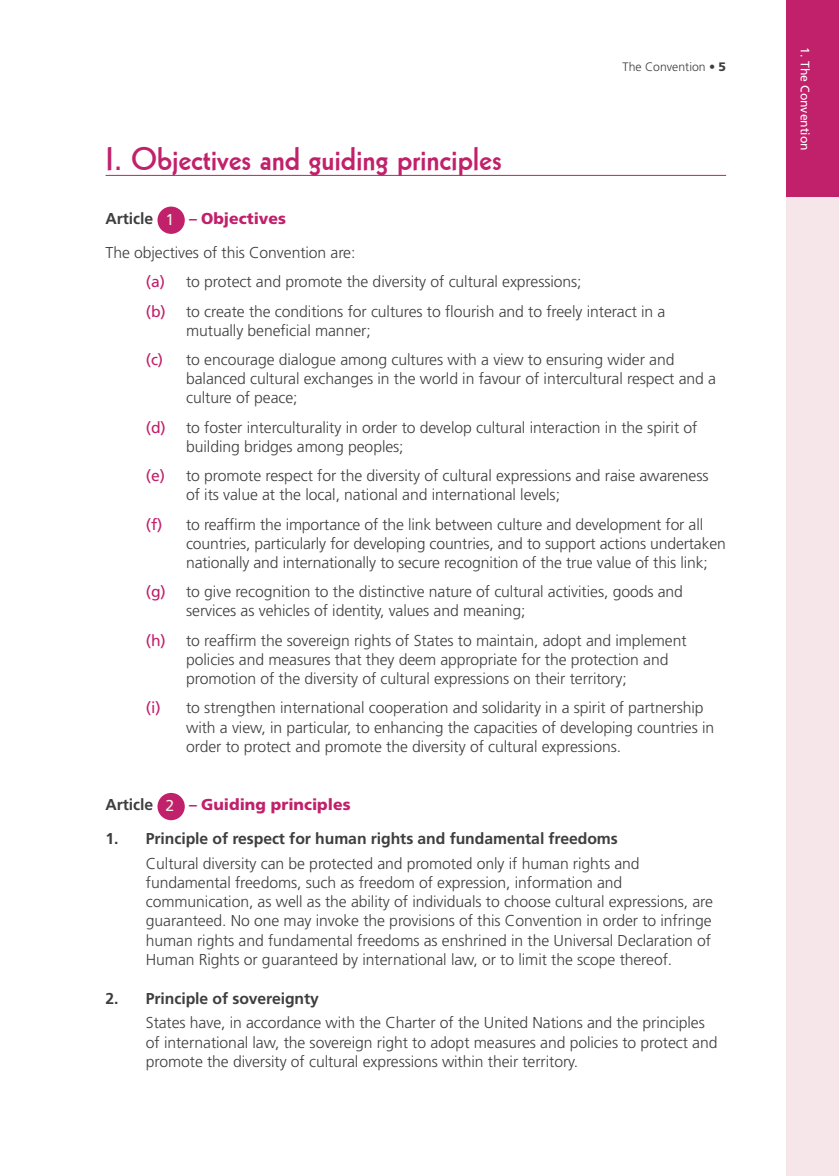
<style>
.page{position:relative;width:839px;height:1176px;background:#fff}
.page>*{position:absolute;margin:0;border:0;box-sizing:border-box;transform-origin:0 0}
.t1{font:31.5px "Geometric 231 BT Bold C";letter-spacing:-.005em;color:#c1206b}
.t2{font:300 15.75px/19.2px "Frutiger LT Std";letter-spacing:-.005em;color:#3e3e3f}
.t3{font:700 15.75px "Frutiger LT Std";letter-spacing:-.005em;color:#3e3e3f}
.t4{font:900 15.75px "Frutiger LT Std";color:#c1206b}
.t5{font:300 12.25px "Frutiger LT Std";color:#3e3e3f}
.t6{font:12.25px "Frutiger LT Std";letter-spacing:-.005em;color:#fff}
.s1{font-weight:900}
.s2{font-weight:700}
.s3{font-weight:400;color:#f0efe4}
.s4{font-weight:700;color:#c1206b}
.s5{font-weight:900;color:#c1206b}
.s6{font-weight:400;color:#c1206b}
.s7{font-weight:700;color:#3e3e3f}
</style>
<div class="page">
<div style="left:785px;top:2px;width:53px;height:1173px;background:#f6e6e9"></div>
<div style="left:785px;top:0;width:53px;height:196px;background:#c1206b"></div>
<hr style="left:105px;top:175px;width:621px;height:1px;background:#c1206b">
<div style="left:157px;top:206px;width:28px;height:28px;background:#c1206b;border-radius:50%"></div>
<div style="left:157px;top:792px;width:28px;height:28px;background:#c1206b;border-radius:50%"></div>
<p class="t5" style="left:622px;top:59px;width:105px">The Convention • <span class="s1">5</span></p>
<h1 class="t1" style="left:105px;top:138px;width:397px">I. Objectives and guiding principles</h1>
<p class="t2" style="left:105px;top:202px;width:251px;line-height:34.1px"><span class="s2">Article</span> <span class="s3">1</span> <span class="s4">–</span> <span class="s5">Objectives<br></span>The objectives of this Convention are:</p>
<p class="t2" style="left:146px;top:267px;width:521px;line-height:29.2px"><span class="s6">(a)</span> to protect and promote the diversity of cultural expressions;<br><span class="s6">(b)</span> to create the conditions for cultures to flourish and to freely interact in a</p>
<p class="t2" style="left:146px;top:316px;width:530px;line-height:29.2px;text-indent:40px">mutually beneficial manner;<br><span class="s6">(c)</span> to encourage dialogue among cultures with a view to ensuring wider and</p>
<p class="t2" style="left:186px;top:369px;width:531px">balanced cultural exchanges in the world in favour of intercultural respect and a culture of peace;</p>
<p class="t2" style="left:186px;top:418px;width:512px;text-indent:-40px"><span class="s6">(d)</span> to foster interculturality in order to develop cultural interaction in the spirit of building bridges among peoples;</p>
<p class="t2" style="left:186px;top:466px;width:524px;text-indent:-40px"><span class="s6">(e)</span> to promote respect for the diversity of cultural expressions and raise awareness of its value at the local, national and international levels;</p>
<p class="t2" style="left:186px;top:514px;width:541px;text-indent:-40px"><span class="s6">(f)</span> to reaffirm the importance of the link between culture and development for all countries, particularly for developing countries, and to support actions undertaken nationally and internationally to secure recognition of the true value of this link;</p>
<p class="t2" style="left:186px;top:582px;width:498px;text-indent:-40px"><span class="s6">(g)</span> to give recognition to the distinctive nature of cultural activities, goods and services as vehicles of identity, values and meaning;</p>
<p class="t2" style="left:186px;top:630px;width:502px;text-indent:-40px"><span class="s6">(h)</span> to reaffirm the sovereign rights of States to maintain, adopt and implement policies and measures that they deem appropriate for the protection and promotion of the diversity of cultural expressions on their territory;</p>
<p class="t2" style="left:186px;top:698px;width:529px;text-indent:-40px"><span class="s6">(i)</span> to strengthen international cooperation and solidarity in a spirit of partnership with a view, in particular, to enhancing the capacities of developing countries in order to protect and promote the diversity of cultural expressions.</p>
<p class="t4" style="left:106px;top:795px;width:246px"><span class="s7">Article</span> <span class="s3">2</span> <span class="s2">–</span> Guiding principles</p>
<p class="t3" style="left:105px;top:829px;width:513px">1. Principle of respect for human rights and fundamental freedoms</p>
<p class="t2" style="left:146px;top:853px;width:568px">Cultural diversity can be protected and promoted only if human rights and fundamental freedoms, such as freedom of expression, information and communication, as well as the ability of individuals to choose cultural expressions, are guaranteed. No one may invoke the provisions of this Convention in order to infringe human rights and fundamental freedoms as enshrined in the Universal Declaration of Human Rights or guaranteed by international law, or to limit the scope thereof.</p>
<p class="t3" style="left:105px;top:989px;width:215px">2. Principle of sovereignty</p>
<p class="t2" style="left:146px;top:1013px;width:573px">States have, in accordance with the Charter of the United Nations and the principles of international law, the sovereign right to adopt measures and policies to protect and promote the diversity of cultural expressions within their territory.</p>
<p class="t6" style="left:812px;top:47px;width:105px;rotate:90deg">1. The Convention</p>
</div>
